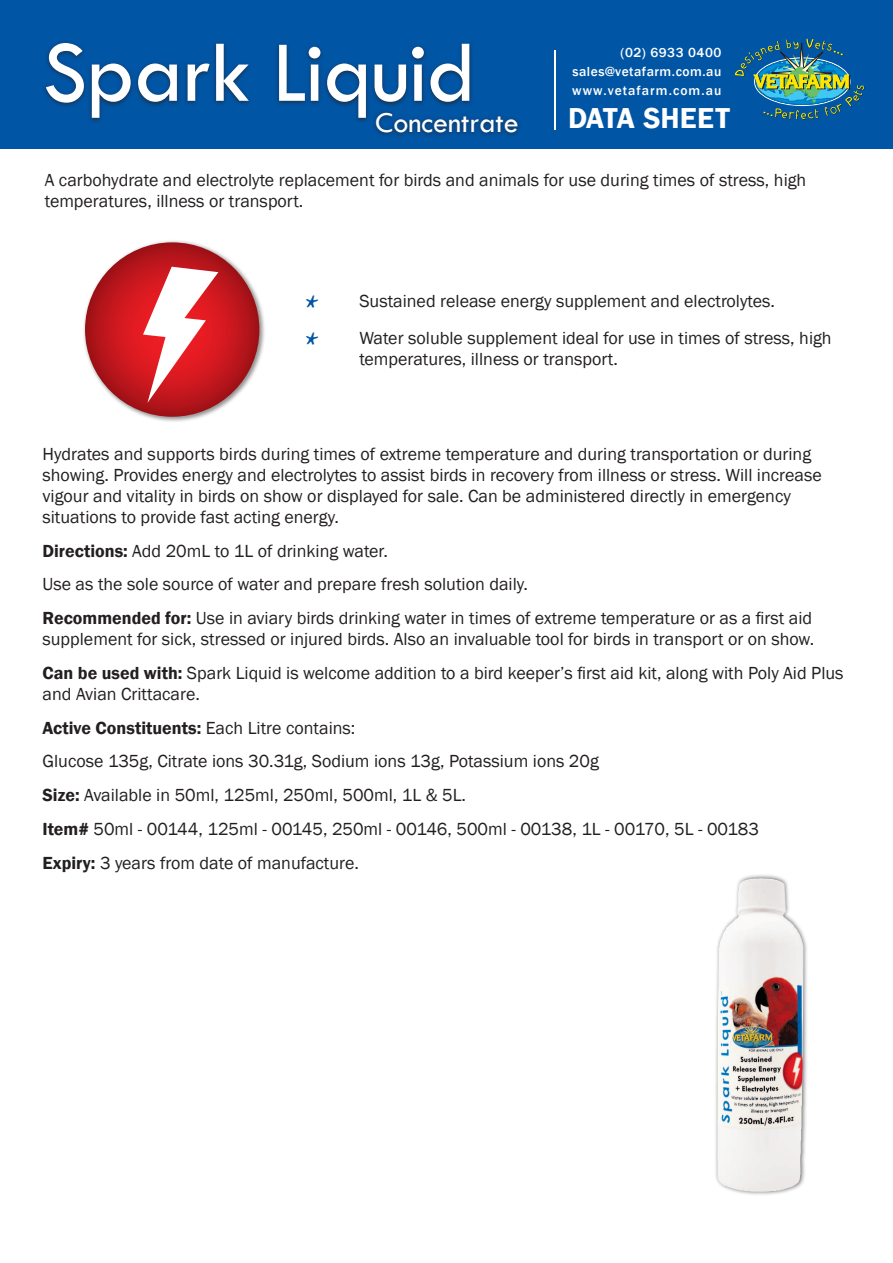
<style>
.page{position:relative;width:893px;height:1263px;background:#fff}
.page>*{position:absolute;margin:0;border:0;box-sizing:border-box;transform-origin:0 0}
.t1{font:90px "Tw Cen";letter-spacing:-.02em;color:#fff}
.t2{font:30px "Tw Cen";color:#fff}
.t3{font:600 29.7px "Franklin Gothic";color:#fff}
.t4{font:18px/21px "Franklin Gothic";color:#231f20}
.t5{font:600 18px "Franklin Gothic";color:#231f20}
.t6{font:500 13.5px "Franklin Gothic";letter-spacing:.04em;color:#fff}
.t7{font:500 13.5px "Franklin Gothic";letter-spacing:.08em;color:#fff}
.s1{font-weight:600}
.s2{font-weight:400}
</style>
<div class="page">
<div style="left:0;top:0;width:893px;height:148px;background:#0155a5"></div>
<img style="left:735px;top:39px;width:130px;height:81px">
<hr style="left:554px;top:50px;width:2px;height:80px;background:#fff">
<div style="left:372px;top:109px;width:150px;height:29px;background:#231f20;opacity:.65"></div>
<div style="left:41px;top:40px;width:433px;height:84px;background:#231f20;opacity:.65"></div>
<div style="left:82px;top:239px;width:184px;height:184px;background:#231f20;opacity:.49"></div>
<svg style="left:85px;top:242px;width:174px;height:175px;background:#b8171d"></svg>
<svg style="left:143px;top:267px;width:75px;height:136px"></svg>
<div style="left:714px;top:873px;width:94px;height:322px;background:#231f20;opacity:.65"></div>
<img style="left:716px;top:878px;width:88px;height:314px">
<p class="t1" style="left:43px;top:18px;width:435px">Spark Liquid</p>
<p class="t6" style="left:621px;top:44px;width:102px">(02) 6933 0400</p>
<p class="t6" style="left:572px;top:63px;width:150px">sales@vetafarm.com.au</p>
<p class="t7" style="left:572px;top:82px;width:151px">www.vetafarm.com.au</p>
<p class="t2" style="left:375px;top:104px;width:145px">Concentrate</p>
<p class="t3" style="left:568px;top:100px;width:163px">DATA SHEET</p>
<p class="t4" style="left:45px;top:170px;width:763px">A carbohydrate and electrolyte replacement for birds and animals for use during times of stress, high temperatures, illness or transport.</p>
<p class="t4" style="left:305px;top:291px;width:471px"><sub>*</sub> Sustained release energy supplement and electrolytes.</p>
<p class="t4" style="left:359px;top:328px;width:474px;text-indent:-54px"><sub>*</sub> Water soluble supplement ideal for use in times of stress, high temperatures, illness or transport.</p>
<p class="t4" style="left:43px;top:444px;width:781px">Hydrates and supports birds during times of extreme temperature and during transportation or during showing. Provides energy and electrolytes to assist birds in recovery from illness or stress. Will increase vigour and vitality in birds on show or displayed for sale. Can be administered directly in emergency situations to provide fast acting energy.</p>
<p class="t4" style="left:43px;top:540px;width:347px"><span class="s1">Directions:</span> Add 20mL to 1L of drinking water.</p>
<p class="t4" style="left:43px;top:574px;width:487px">Use as the sole source of water and prepare fresh solution daily.</p>
<p class="t4" style="left:43px;top:608px;width:773px"><span class="s1">Recommended for:</span> Use in aviary birds drinking water in times of extreme temperature or as a first aid supplement for sick, stressed or injured birds. Also an invaluable tool for birds in transport or on show.</p>
<p class="t4" style="left:43px;top:663px;width:802px"><span class="s1">Can be used with:</span> Spark Liquid is welcome addition to a bird keeper’s first aid kit, along with Poly Aid Plus and Avian Crittacare.</p>
<p class="t5" style="left:43px;top:716px;width:314px">Active Constituents: <span class="s2">Each Litre contains:</span></p>
<p class="t4" style="left:43px;top:751px;width:558px">Glucose 135g, Citrate ions 30.31g, Sodium ions 13g, Potassium ions 20g</p>
<p class="t4" style="left:43px;top:785px;width:425px"><span class="s1">Size:</span> Available in 50ml, 125ml, 250ml, 500ml, 1L &amp; 5L.</p>
<p class="t4" style="left:43px;top:819px;width:718px"><span class="s1">Item#</span> 50ml - 00144, 125ml - 00145, 250ml - 00146, 500ml - 00138, 1L - 00170, 5L - 00183</p>
<p class="t4" style="left:43px;top:853px;width:318px"><span class="s1">Expiry:</span> 3 years from date of manufacture.</p>
</div>
